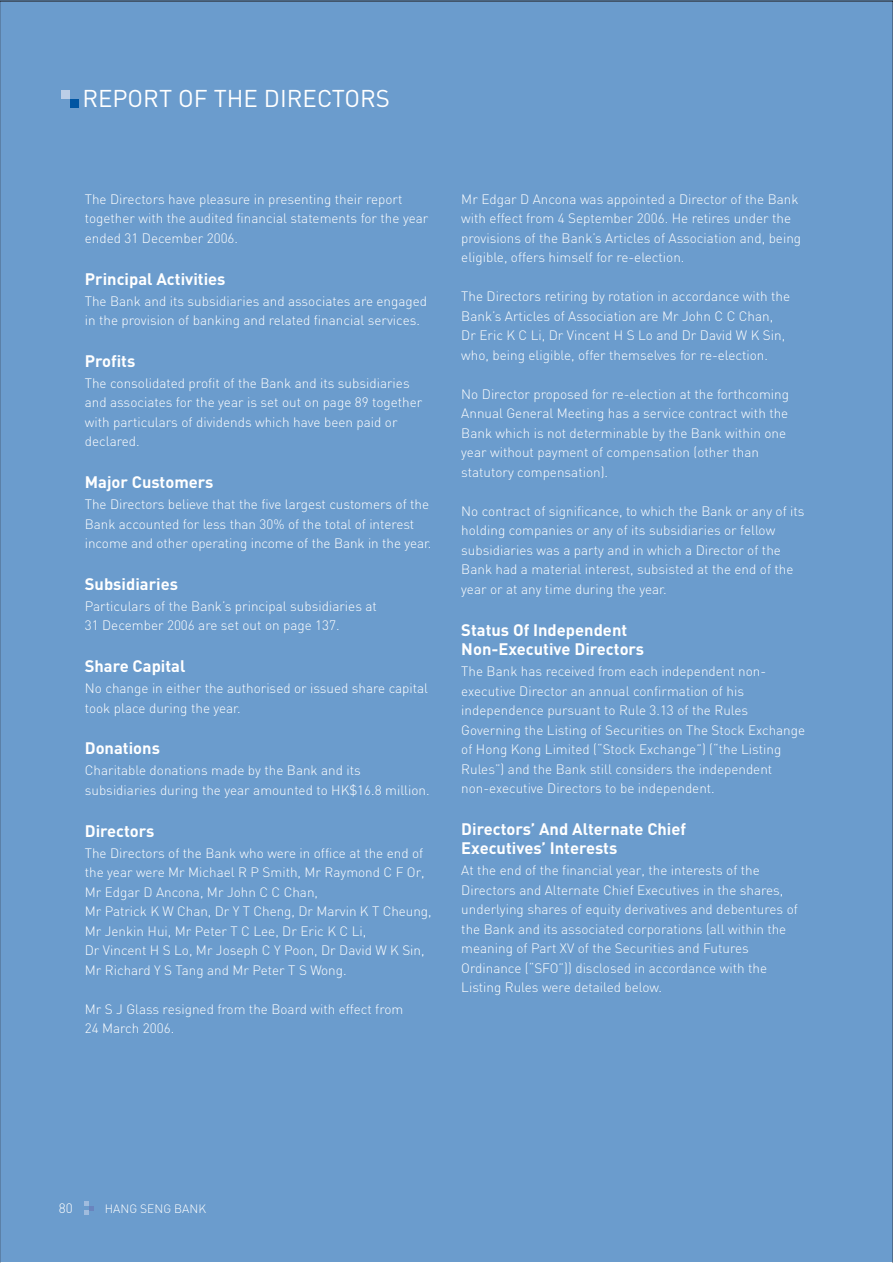
<style>
.page{position:relative;width:893px;height:1263px;background:#fff}
.page>*{position:absolute;margin:0;border:0;box-sizing:border-box;transform-origin:0 0}
.t1{font:24px "DIN";color:#fff}
.t2{font:700 16.5px/19.5px "DIN";color:#fff}
.t3{font:300 13.5px/19.5px "DIN";color:#fff}
.t4{font:300 12px "DIN";color:#fff}
</style>
<div class="page">
<div style="left:1px;top:0;width:891px;height:1262px;background:#6b9ccd"></div>
<h1 class="t1" style="left:82px;top:85px;width:309px">REPORT OF THE DIRECTORS</h1>
<p class="t3" style="left:85px;top:191px;width:345px">The Directors have pleasure in presenting their report together with the audited financial statements for the year ended 31 December 2006.</p>
<p class="t2" style="left:85px;top:270px;width:142px">Principal Activities</p>
<p class="t3" style="left:85px;top:293px;width:344px">The Bank and its subsidiaries and associates are engaged in the provision of banking and related financial services.</p>
<p class="t2" style="left:85px;top:353px;width:52px">Profits</p>
<p class="t3" style="left:85px;top:375px;width:339px">The consolidated profit of the Bank and its subsidiaries and associates for the year is set out on page 89 together with particulars of dividends which have been paid or declared.</p>
<p class="t2" style="left:85px;top:474px;width:130px">Major Customers</p>
<p class="t3" style="left:85px;top:496px;width:348px">The Directors believe that the five largest customers of the<br>Bank accounted for less than 30% of the total of interest income and other operating income of the Bank in the year.</p>
<p class="t2" style="left:85px;top:576px;width:95px">Subsidiaries</p>
<p class="t3" style="left:85px;top:598px;width:293px">Particulars of the Bank’s principal subsidiaries at<br>31 December 2006 are set out on page 137.</p>
<p class="t2" style="left:85px;top:658px;width:102px">Share Capital</p>
<p class="t3" style="left:85px;top:680px;width:345px">No change in either the authorised or issued share capital took place during the year.</p>
<p class="t2" style="left:85px;top:740px;width:77px">Donations</p>
<p class="t3" style="left:85px;top:762px;width:346px">Charitable donations made by the Bank and its subsidiaries during the year amounted to HK$16.8 million.</p>
<p class="t2" style="left:85px;top:823px;width:71px">Directors</p>
<p class="t3" style="left:85px;top:845px;width:348px">The Directors of the Bank who were in office at the end of the year were Mr Michael R P Smith, Mr Raymond C F Or, Mr Edgar D Ancona, Mr John C C Chan,<br>Mr Patrick K W Chan, Dr Y T Cheng, Dr Marvin K T Cheung, Mr Jenkin Hui, Mr Peter T C Lee, Dr Eric K C Li,<br>Dr Vincent H S Lo, Mr Joseph C Y Poon, Dr David W K Sin, Mr Richard Y S Tang and Mr Peter T S Wong.</p>
<p class="t3" style="left:85px;top:1001px;width:320px">Mr S J Glass resigned from the Board with effect from<br>24 March 2006.</p>
<p class="t3" style="left:461px;top:191px;width:341px">Mr Edgar D Ancona was appointed a Director of the Bank with effect from 4 September 2006. He retires under the provisions of the Bank’s Articles of Association and, being eligible, offers himself for re-election.</p>
<p class="t3" style="left:461px;top:288px;width:330px">The Directors retiring by rotation in accordance with the Bank’s Articles of Association are Mr John C C Chan, Dr Eric K C Li, Dr Vincent H S Lo and Dr David W K Sin, who, being eligible, offer themselves for re-election.</p>
<p class="t3" style="left:461px;top:386px;width:329px">No Director proposed for re-election at the forthcoming Annual General Meeting has a service contract with the Bank which is not determinable by the Bank within one year without payment of compensation (other than statutory compensation).</p>
<p class="t3" style="left:461px;top:503px;width:345px">No contract of significance, to which the Bank or any of its holding companies or any of its subsidiaries or fellow subsidiaries was a party and in which a Director of the Bank had a material interest, subsisted at the end of the year or at any time during the year.</p>
<p class="t2" style="left:461px;top:621px;width:184px">Status Of Independent<br>Non-Executive Directors</p>
<p class="t3" style="left:461px;top:663px;width:345px">The Bank has received from each independent non&shy;executive Director an annual confirmation of his independence pursuant to Rule 3.13 of the Rules Governing the Listing of Securities on The Stock Exchange of Hong Kong Limited (“Stock Exchange”) (“the Listing Rules”) and the Bank still considers the independent non-executive Directors to be independent.</p>
<p class="t2" style="left:461px;top:821px;width:226px">Directors’ And Alternate Chief<br>Executives’ Interests</p>
<p class="t3" style="left:461px;top:862px;width:338px">At the end of the financial year, the interests of the Directors and Alternate Chief Executives in the shares, underlying shares of equity derivatives and debentures of the Bank and its associated corporations (all within the meaning of Part XV of the Securities and Futures Ordinance (“SFO”)) disclosed in accordance with the Listing Rules were detailed below.</p>
<p class="t3" style="left:59px;top:1200px;width:15px">80</p>
<p class="t4" style="left:105px;top:1204px;width:103px">HANG SENG BANK</p>
</div>
